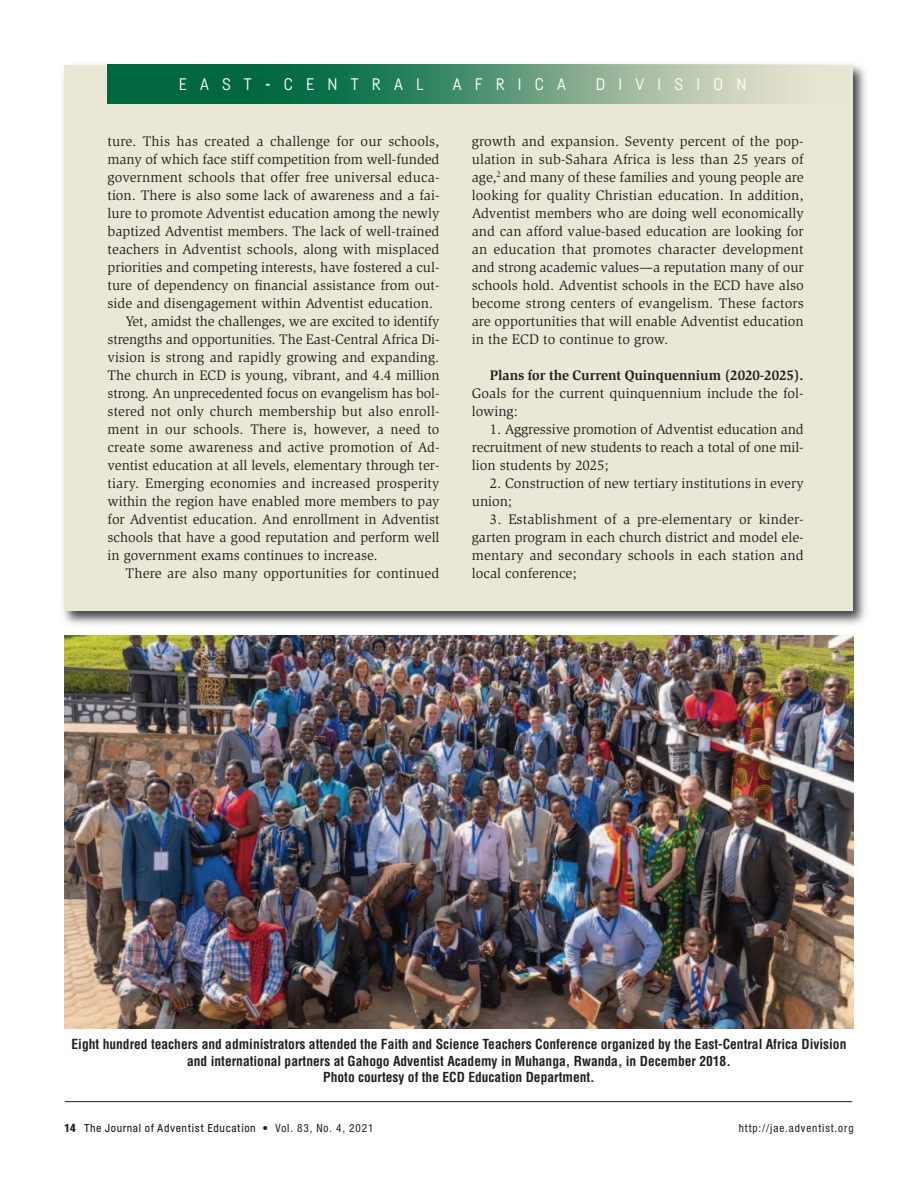
<style>
.page{position:relative;width:918px;height:1188px;background:#fff}
.page>*{position:absolute;margin:0;border:0;box-sizing:border-box;transform-origin:0 0}
.t1{font:16.5px "Fabrikat";letter-spacing:.8em;color:#fff}
.t2{font:14.25px/18px "Slimbach Std";color:#231f20;text-align:justify}
.t3{font:700 condensed 13.5px/16.5px "Helvetica";color:#231f20;text-align:center}
.t4{font:500 11.25px "Fabrikat";letter-spacing:.05em;color:#231f20}
.t5{font:condensed 11.25px "Helvetica Neue";letter-spacing:.08em;color:#231f20}
.t6{font:900 condensed 11.25px "Helvetica";color:#231f20}
.s1{font-weight:700}
.s2{font-family:"Helvetica Neue";font-weight:400;font-stretch:condensed}
</style>
<div class="page">
<img style="left:63px;top:64px;width:803px;height:561px">
<div style="left:64px;top:65px;width:788px;height:546px;background:#ebe7d6"></div>
<img style="left:65px;top:635px;width:789px;height:393px">
<hr style="left:65px;top:1101px;width:787px;height:1px;background:#231f20">
<svg style="left:108px;top:65px;width:682px;height:39px;background:#519271"></svg>
<p class="t1" style="left:179px;top:75px;width:246px">EAST<span class="s1">-</span>CENTRAL</p>
<p class="t1" style="left:453px;top:75px;width:115px">AFRICA</p>
<p class="t1" style="left:596px;top:75px;width:152px">DIVISION</p>
<p class="t2" style="left:108px;top:133px;width:333px">ture. This has created a challenge for our schools, many of which face stiff competition from well-funded government schools that offer free universal educa&shy;tion. There is also some lack of awareness and a fai&shy;lure to promote Adventist education among the newly baptized Adventist members. The lack of well-trained teachers in Adventist schools, along with misplaced priorities and competing interests, have fostered a cul&shy;ture of dependency on financial assistance from out&shy;side and disengagement within Adventist education.</p>
<p class="t2" style="left:108px;top:313px;width:333px;text-indent:18px">Yet, amidst the challenges, we are excited to identify strengths and opportunities. The East-Central Africa Di&shy;vision is strong and rapidly growing and expanding.<br>The church in ECD is young, vibrant, and 4.4 million strong. An unprecedented focus on evangelism has bol&shy;stered not only church membership but also enroll&shy;ment in our schools. There is, however, a need to create some awareness and active promotion of Ad&shy;ventist education at all levels, elementary through ter&shy;tiary. Emerging economies and increased prosperity within the region have enabled more members to pay for Adventist education. And enrollment in Adventist schools that have a good reputation and perform well in government exams continues to increase.</p>
<p class="t2" style="left:126px;top:565px;width:315px">There are also many opportunities for continued</p>
<p class="t2" style="left:472px;top:133px;width:333px">growth and expansion. Seventy percent of the pop&shy;ulation in sub-Sahara Africa is less than 25 years of age,<sup>2</sup> and many of these families and young people are looking for quality Christian education. In addition, Adventist members who are doing well economically and can afford value-based education are looking for an education that promotes character development and strong academic values—a reputation many of our schools hold. Adventist schools in the ECD have also become strong centers of evangelism. These factors are opportunities that will enable Adventist education in the ECD to continue to grow.</p>
<p class="t2" style="left:472px;top:367px;width:333px;text-indent:18px"><span class="s1">Plans for the Current Quinquennium (2020-2025).<br></span>Goals for the current quinquennium include the fol&shy;lowing:</p>
<p class="t2" style="left:472px;top:421px;width:333px;text-indent:18px">1. Aggressive promotion of Adventist education and recruitment of new students to reach a total of one mil&shy;lion students by 2025;</p>
<p class="t2" style="left:472px;top:475px;width:333px;text-indent:18px">2. Construction of new tertiary institutions in every union;</p>
<p class="t2" style="left:472px;top:511px;width:333px;text-indent:18px">3. Establishment of a pre-elementary or kinder&shy;garten program in each church district and model ele&shy;mentary and secondary schools in each station and local conference;</p>
<p class="t3" style="left:72px;top:1037px;width:776px">Eight hundred teachers and administrators attended the Faith and Science Teachers Conference organized by the East-Central Africa Division and international partners at Gahogo Adventist Academy in Muhanga, Rwanda, in December 2018.</p>
<p class="t3" style="left:323px;top:1070px;width:273px">Photo courtesy of the ECD Education Department.</p>
<p class="t6" style="left:65px;top:1123px;width:13px">14</p>
<p class="t4" style="left:84px;top:1122px;width:291px">The Journal of Adventist Education <span class="s2">• Vol. 83, No. 4, 2021</span></p>
<p class="t5" style="left:739px;top:1124px;width:116px">http://jae.adventist.org</p>
</div>
